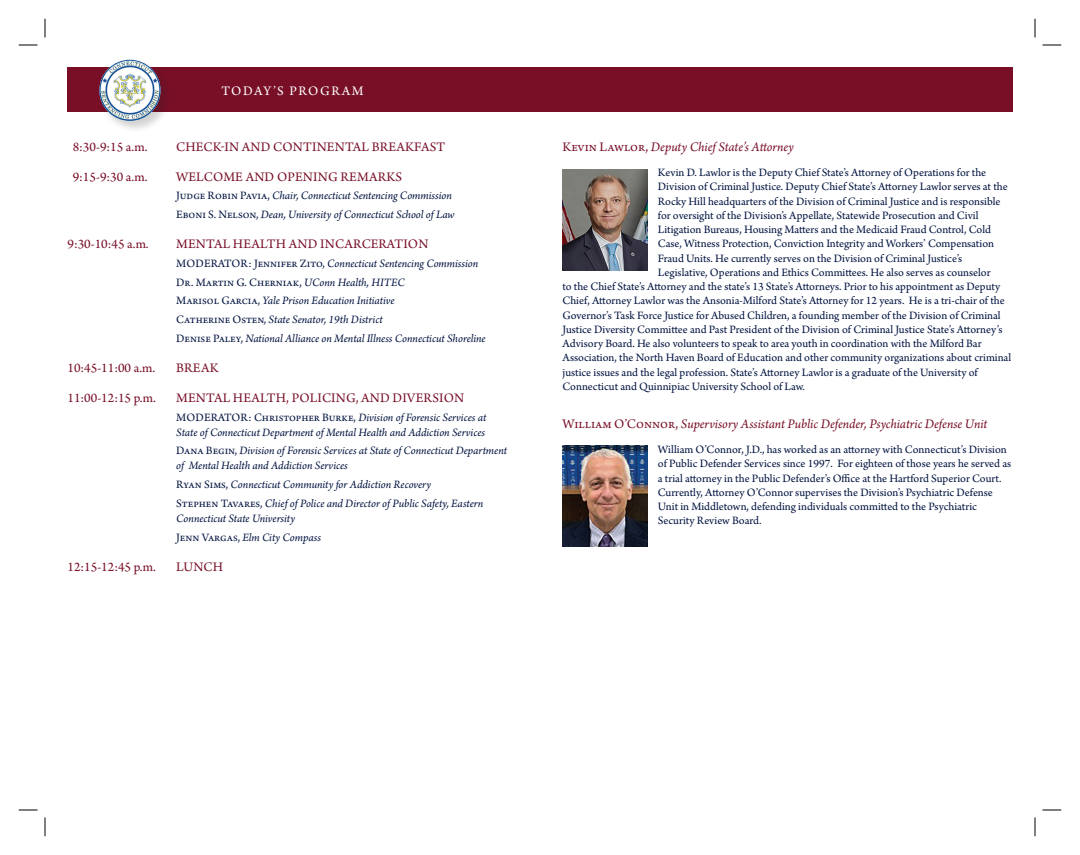
<style>
.page{position:relative;width:1080px;height:855px;background:#fff}
.page>*{position:absolute;margin:0;border:0;box-sizing:border-box;transform-origin:0 0}
.t1{font:13.75px "Arno Pro";letter-spacing:.01em;color:#780f27}
.t2{font:italic 13.75px "Arno Pro";letter-spacing:-.005em;color:#780f27}
.t3{font:13.75px "Arno Pro";letter-spacing:.11em;color:#fff}
.t4{font:11.88px/14.2px "Arno Pro";letter-spacing:-.005em;color:#001340}
.t5{font:italic 11.88px/18.8px "Arno Pro";letter-spacing:-.005em;color:#001340}
.t6{font:11.88px "Arno Pro";letter-spacing:-.025em;color:#001340}
.s1{font-style:normal}
</style>
<div class="page">
<div style="left:68px;top:68px;width:472px;height:44px;background:#780f27"></div>
<div style="left:98px;top:58px;width:75px;height:75px;background:#231f20;opacity:.2"></div>
<img style="left:99px;top:60px;width:62px;height:61px;border-radius:31px">
<img style="left:562px;top:170px;width:85px;height:101px">
<img style="left:562px;top:445px;width:85px;height:102px">
<div style="left:540px;top:68px;width:473px;height:44px;background:#780f27"></div>
<svg style="left:19px;top:44px;width:19px;height:2px"></svg>
<svg style="left:1042px;top:44px;width:19px;height:2px"></svg>
<svg style="left:19px;top:809px;width:19px;height:2px"></svg>
<svg style="left:1042px;top:809px;width:19px;height:2px"></svg>
<svg style="left:44px;top:19px;width:2px;height:19px"></svg>
<svg style="left:44px;top:818px;width:2px;height:18px"></svg>
<svg style="left:1034px;top:19px;width:2px;height:19px"></svg>
<svg style="left:1034px;top:818px;width:2px;height:18px"></svg>
<p class="t3" style="left:222px;top:83px;width:143px">TODAY’S PROGRAM</p>
<p class="t1" style="left:73px;top:139px;width:76px">8:30-9:15 a.m.</p>
<p class="t1" style="left:176px;top:139px;width:270px">CHECK-IN AND CONTINENTAL BREAKFAST</p>
<p class="t1" style="left:73px;top:169px;width:76px">9:15-9:30 a.m.</p>
<p class="t1" style="left:176px;top:169px;width:227px">WELCOME AND OPENING REMARKS</p>
<p class="t5" style="left:176px;top:187px;width:277px"><span class="s1">Judge Robin Pavia,</span> Chair, Connecticut Sentencing Commission</p>
<p class="t5" style="left:176px;top:206px;width:280px"><span class="s1">Eboni S. Nelson,</span> Dean, University of Connecticut School of Law</p>
<p class="t1" style="left:68px;top:236px;width:83px">9:30-10:45 a.m.</p>
<p class="t1" style="left:176px;top:236px;width:254px">MENTAL HEALTH AND INCARCERATION</p>
<p class="t5" style="left:176px;top:255px;width:304px"><span class="s1">MODERATOR: Jennifer Zito,</span> Connecticut Sentencing Commission<br><span class="s1">Dr. Martin G. Cherniak,</span> UConn Health, HITEC</p>
<p class="t5" style="left:176px;top:292px;width:220px"><span class="s1">Marisol Garcia,</span> Yale Prison Education Initiative</p>
<p class="t5" style="left:176px;top:311px;width:208px"><span class="s1">Catherine Osten,</span> State Senator, 19th District</p>
<p class="t5" style="left:176px;top:330px;width:311px"><span class="s1">Denise Paley,</span> National Alliance on Mental Illness Connecticut Shoreline</p>
<p class="t1" style="left:68px;top:360px;width:89px">10:45-11:00 a.m.</p>
<p class="t1" style="left:176px;top:360px;width:44px">BREAK</p>
<p class="t1" style="left:68px;top:390px;width:90px">11:00-12:15 p.m.</p>
<p class="t1" style="left:176px;top:390px;width:289px">MENTAL HEALTH, POLICING, AND DIVERSION</p>
<p class="t5" style="left:176px;top:408px;width:312px"><span class="s1">MODERATOR: Christopher Burke,</span> Division of Forensic Services at</p>
<p class="t5" style="left:176px;top:423px;width:310px">State of Connecticut Department of Mental Health and Addiction Services</p>
<p class="t5" style="left:176px;top:442px;width:332px"><span class="s1">Dana Begin,</span> Division of Forensic Services at State of Connecticut Department</p>
<p class="t5" style="left:176px;top:457px;width:173px">of Mental Health and Addiction Services</p>
<p class="t5" style="left:176px;top:476px;width:256px"><span class="s1">Ryan Sims,</span> Connecticut Community for Addiction Recovery</p>
<p class="t5" style="left:176px;top:496px;width:309px;line-height:15px"><span class="s1">Stephen Tavares,</span> Chief of Police and Director of Public Safety, Eastern<br>Connecticut State University</p>
<p class="t5" style="left:176px;top:528px;width:146px"><span class="s1">Jenn Vargas,</span> Elm City Compass</p>
<p class="t1" style="left:68px;top:559px;width:90px">12:15-12:45 p.m.</p>
<p class="t1" style="left:176px;top:559px;width:48px">LUNCH</p>
<p class="t2" style="left:562px;top:139px;width:233px"><span class="s1">Kevin Lawlor,</span> Deputy Chief State’s Attorney</p>
<p class="t4" style="left:658px;top:166px;width:330px">Kevin D. Lawlor is the Deputy Chief State’s Attorney of Operations for the</p>
<p class="t4" style="left:658px;top:180px;width:351px">Division of Criminal Justice. Deputy Chief State’s Attorney Lawlor serves at the</p>
<p class="t4" style="left:658px;top:195px;width:344px">Rocky Hill headquarters of the Division of Criminal Justice and is responsible</p>
<p class="t4" style="left:658px;top:209px;width:322px">for oversight of the Division’s Appellate, Statewide Prosecution and Civil</p>
<p class="t4" style="left:658px;top:223px;width:335px">Litigation Bureaus, Housing Matters and the Medicaid Fraud Control, Cold</p>
<p class="t4" style="left:658px;top:237px;width:338px">Case, Witness Protection, Conviction Integrity and Workers’ Compensation</p>
<p class="t6" style="left:658px;top:251px;width:306px">Fraud Units. He currently serves on the Division of Criminal Justice’s</p>
<p class="t4" style="left:658px;top:266px;width:334px">Legislative, Operations and Ethics Committees. He also serves as counselor</p>
<p class="t4" style="left:562px;top:280px;width:440px">to the Chief State’s Attorney and the state’s 13 State’s Attorneys. Prior to his appointment as Deputy</p>
<p class="t4" style="left:562px;top:294px;width:444px">Chief, Attorney Lawlor was the Ansonia-Milford State’s Attorney for 12 years. He is a tri-chair of the</p>
<p class="t4" style="left:562px;top:309px;width:440px">Governor’s Task Force Justice for Abused Children, a founding member of the Division of Criminal</p>
<p class="t4" style="left:562px;top:323px;width:441px">Justice Diversity Committee and Past President of the Division of Criminal Justice State’s Attorney’s</p>
<p class="t4" style="left:562px;top:337px;width:421px">Advisory Board. He also volunteers to speak to area youth in coordination with the Milford Bar</p>
<p class="t4" style="left:562px;top:351px;width:450px">Association, the North Haven Board of Education and other community organizations about criminal</p>
<p class="t4" style="left:562px;top:366px;width:418px">justice issues and the legal profession. State’s Attorney Lawlor is a graduate of the University of</p>
<p class="t4" style="left:562px;top:380px;width:244px">Connecticut and Quinnipiac University School of Law.</p>
<p class="t2" style="left:562px;top:416px;width:426px"><span class="s1">William O’Connor,</span> Supervisory Assistant Public Defender, Psychiatric Defense Unit</p>
<p class="t4" style="left:658px;top:443px;width:355px">William O’Connor, J.D., has worked as an attorney with Connecticut’s Division of Public Defender Services since 1997. For eighteen of those years he served as a trial attorney in the Public Defender’s Office at the Hartford Superior Court.<br>Currently, Attorney O’Connor supervises the Division’s Psychiatric Defense Unit in Middletown, defending individuals committed to the Psychiatric Security Review Board.</p>
</div>
